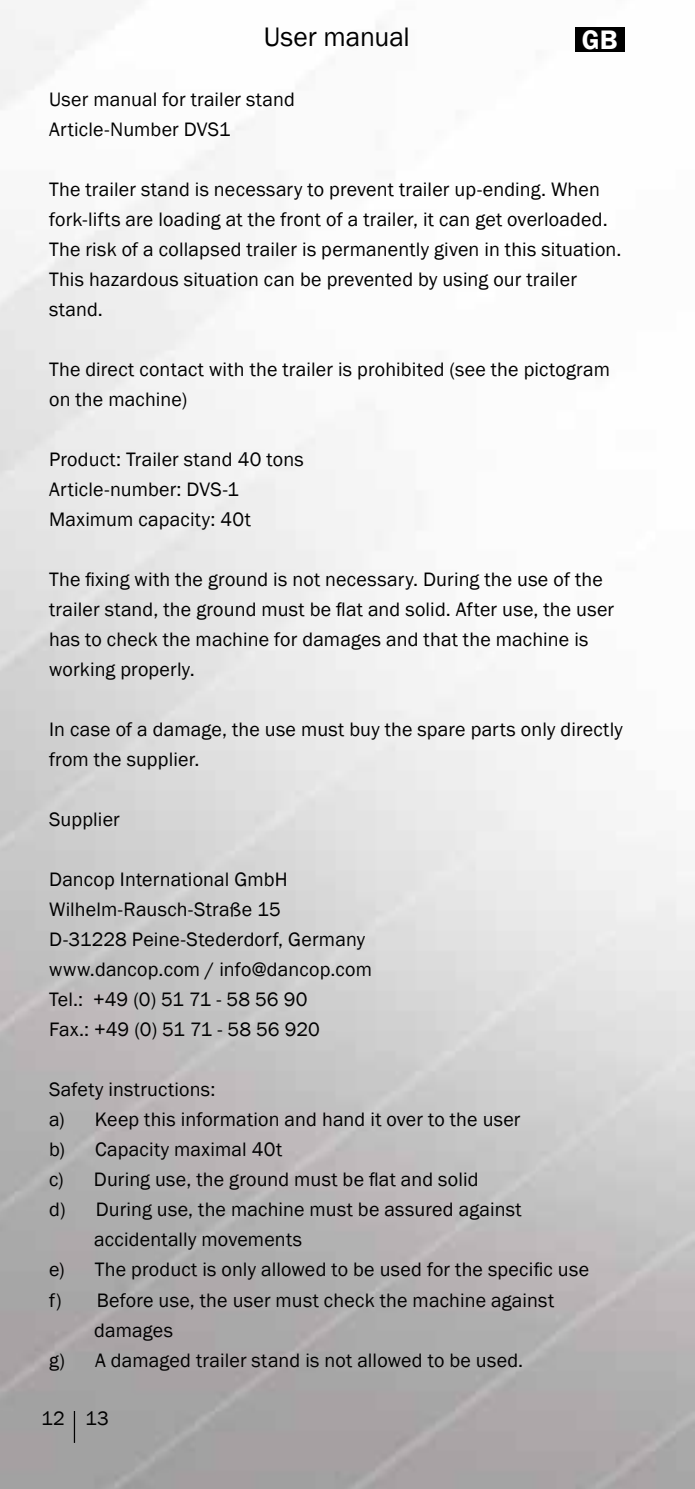
<style>
.page{position:relative;width:695px;height:1489px;background:#fff}
.page>*{position:absolute;margin:0;border:0;box-sizing:border-box;transform-origin:0 0}
.t1{font:27.5px "Franklin Gothic";letter-spacing:-.005em;color:#000}
.t2{font:600 27.5px "Franklin Gothic";color:#fff}
.t3{font:20px/30px "Franklin Gothic";letter-spacing:.01em;color:#000}
</style>
<div class="page">
<img style="left:0;top:0;width:694px;height:1488px">
<div style="left:575px;top:27px;width:49px;height:25px;background:#000"></div>
<hr style="left:74px;top:1410px;width:1px;height:32px;background:#000">
<h1 class="t1" style="left:264px;top:20px;width:148px">User manual</h1>
<p class="t3" style="left:49px;top:85px;width:247px">User manual for trailer stand<br>Article-Number DVS1</p>
<h1 class="t2" style="left:581px;top:23px;width:37px">GB</h1>
<p class="t3" style="left:49px;top:175px;width:574px">The trailer stand is necessary to prevent trailer up-ending. When fork-lifts are loading at the front of a trailer, it can get overloaded.<br>The risk of a collapsed trailer is permanently given in this situation.<br>This hazardous situation can be prevented by using our trailer stand.</p>
<p class="t3" style="left:49px;top:355px;width:562px">The direct contact with the trailer is prohibited (see the pictogram on the machine)</p>
<p class="t3" style="left:49px;top:445px;width:256px">Product: Trailer stand 40 tons<br>Article-number: DVS-1<br>Maximum capacity: 40t</p>
<p class="t3" style="left:49px;top:565px;width:566px">The fixing with the ground is not necessary. During the use of the trailer stand, the ground must be flat and solid. After use, the user has to check the machine for damages and that the machine is working properly.</p>
<p class="t3" style="left:49px;top:715px;width:575px">In case of a damage, the use must buy the spare parts only directly from the supplier.</p>
<p class="t3" style="left:49px;top:805px;width:72px">Supplier</p>
<p class="t3" style="left:49px;top:865px;width:324px">Dancop International GmbH<br>Wilhelm-Rausch-Straße 15<br>D-31228 Peine-Stederdorf, Germany www.dancop.com / info@dancop.com<br>Tel.: +49 (0) 51 71 - 58 56 90<br>Fax.: +49 (0) 51 71 - 58 56 920</p>
<p class="t3" style="left:49px;top:1075px;width:168px">Safety instructions: a)</p>
<p class="t3" style="left:95px;top:1105px;width:427px">Keep this information and hand it over to the user</p>
<p class="t3" style="left:49px;top:1135px;width:18px">b)</p>
<p class="t3" style="left:95px;top:1135px;width:188px">Capacity maximal 40t</p>
<p class="t3" style="left:49px;top:1165px;width:16px">c)</p>
<p class="t3" style="left:94px;top:1165px;width:386px">During use, the ground must be flat and solid</p>
<p class="t3" style="left:49px;top:1195px;width:18px">d)</p>
<p class="t3" style="left:94px;top:1195px;width:429px">During use, the machine must be assured against accidentally movements</p>
<p class="t3" style="left:49px;top:1255px;width:17px">e)</p>
<p class="t3" style="left:95px;top:1255px;width:495px">The product is only allowed to be used for the specific use</p>
<p class="t3" style="left:49px;top:1285px;width:14px">f)</p>
<p class="t3" style="left:94px;top:1285px;width:461px">Before use, the user must check the machine against damages</p>
<p class="t3" style="left:49px;top:1345px;width:18px">g)</p>
<p class="t3" style="left:95px;top:1345px;width:429px">A damaged trailer stand is not allowed to be used.</p>
<p class="t3" style="left:41px;top:1403px;width:69px">12 13</p>
</div>
